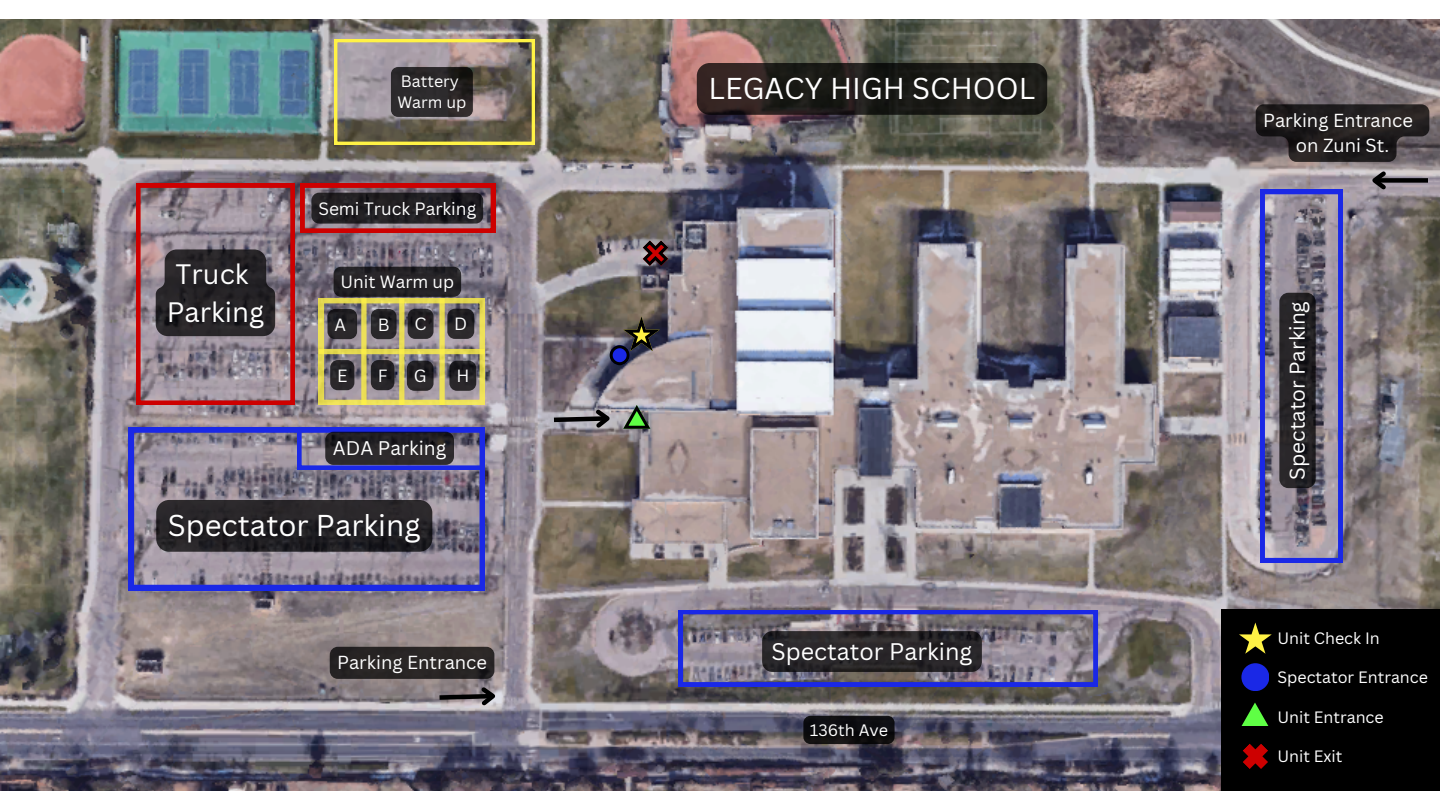
<style>
.page{position:relative;width:1440px;height:810px;background:#fff}
.page>*{position:absolute;margin:0;border:0;box-sizing:border-box;transform-origin:0 0}
.t1{font:29.4px "Canva Sans";color:#fff}
.t2{font:27.4px/38.2px "Canva Sans";color:#fff;text-align:center}
.t3{font:23.4px "Canva Sans";color:#fff}
.t4{font:20.8px "Canva Sans";color:#fff}
.t5{font:19.2px "Canva Sans";color:#fff}
.t6{font:18.4px/25.5px "Canva Sans";color:#fff;text-align:center}
.t7{font:17.4px "Canva Sans";color:#fff}
.t8{font:17.2px "Canva Sans";color:#fff}
.t9{font:16.2px "Canva Sans";color:#fff}
.t10{font:16px "Canva Sans";color:#fff}
</style>
<div class="page">
<img style="left:0;top:19px;width:1440px;height:771px">
<div style="left:803px;top:716px;width:92px;height:28px;background:#0e0e10;border-radius:7px"></div>
<div style="left:1221px;top:609px;width:219px;height:182px;background:#000"></div>
<svg style="left:1239px;top:622px;width:33px;height:32px"></svg>
<svg style="left:1243px;top:744px;width:25px;height:25px"></svg>
<div style="left:1241px;top:663px;width:28px;height:28px;background:#1a28e6;border-radius:50%"></div>
<svg style="left:1241px;top:703px;width:28px;height:23px"></svg>
<svg style="left:129px;top:428px;width:356px;height:162px"></svg>
<div style="left:156px;top:500px;width:276px;height:52px;background:#000;border-radius:13px;opacity:.74"></div>
<svg style="left:334px;top:39px;width:201px;height:105px"></svg>
<div style="left:391px;top:67px;width:82px;height:50px;background:#000;border-radius:7px;opacity:.74"></div>
<svg style="left:297px;top:428px;width:188px;height:42px"></svg>
<svg style="left:679px;top:610px;width:419px;height:77px"></svg>
<svg style="left:623px;top:405px;width:27px;height:24px"></svg>
<svg style="left:643px;top:240px;width:25px;height:26px"></svg>
<svg style="left:610px;top:316px;width:50px;height:49px"></svg>
<svg style="left:549px;top:405px;width:66px;height:27px"></svg>
<div style="left:330px;top:647px;width:164px;height:32px;background:#292525;border-radius:8px"></div>
<svg style="left:435px;top:683px;width:66px;height:27px"></svg>
<svg style="left:136px;top:183px;width:359px;height:222px"></svg>
<div style="left:311px;top:193px;width:172px;height:31px;background:#000;border-radius:8px;opacity:.74"></div>
<svg style="left:1256px;top:104px;width:173px;height:458px"></svg>
<div style="left:697px;top:63px;width:350px;height:52px;background:#000;border-radius:13px;opacity:.74"></div>
<h4 class="t10" style="left:401px;top:70px;width:59px">Battery</h4>
<h2 class="t10" style="left:397px;top:91px;width:71px">Warm up</h2>
<h4 class="t2" style="left:167px;top:254px;width:99px">Truck<br>Parking</h4>
<p class="t7" style="left:318px;top:196px;width:159px">Semi Truck Parking</p>
<p class="t8" style="left:340px;top:270px;width:115px">Unit Warm up</p>
<p class="t8" style="left:334px;top:312px;width:13px">A</p>
<p class="t8" style="left:378px;top:312px;width:13px">B</p>
<h1 class="t8" style="left:415px;top:312px;width:14px">C</h1>
<h2 class="t8" style="left:454px;top:312px;width:15px">D</h2>
<h5 class="t8" style="left:337px;top:363px;width:12px">E</h5>
<h5 class="t8" style="left:378px;top:363px;width:11px">F</h5>
<p class="t8" style="left:414px;top:364px;width:14px">G</p>
<p class="t8" style="left:456px;top:364px;width:14px">H</p>
<h5 class="t5" style="left:333px;top:435px;width:115px">ADA Parking</h5>
<p class="t1" style="left:168px;top:504px;width:254px">Spectator Parking</p>
<h5 class="t6" style="left:337px;top:649px;width:151px">Parking Entrance</h5>
<p class="t1" style="left:709px;top:68px;width:328px">LEGACY HIGH SCHOOL</p>
<h3 class="t3" style="left:771px;top:635px;width:203px">Spectator Parking</h3>
<p class="t9" style="left:810px;top:718px;width:80px">136th Ave</p>
<p class="t6" style="left:1263px;top:107px;width:151px">Parking Entrance on Zuni St.</p>
<p class="t4" style="left:1283px;top:480px;width:180px;rotate:-90deg">Spectator Parking</p>
<p class="t10" style="left:1277px;top:627px;width:104px">Unit Check In</p>
<p class="t10" style="left:1277px;top:666px;width:152px">Spectator Entrance</p>
<p class="t10" style="left:1277px;top:706px;width:108px">Unit Entrance</p>
<p class="t10" style="left:1277px;top:745px;width:67px">Unit Exit</p>
</div>
